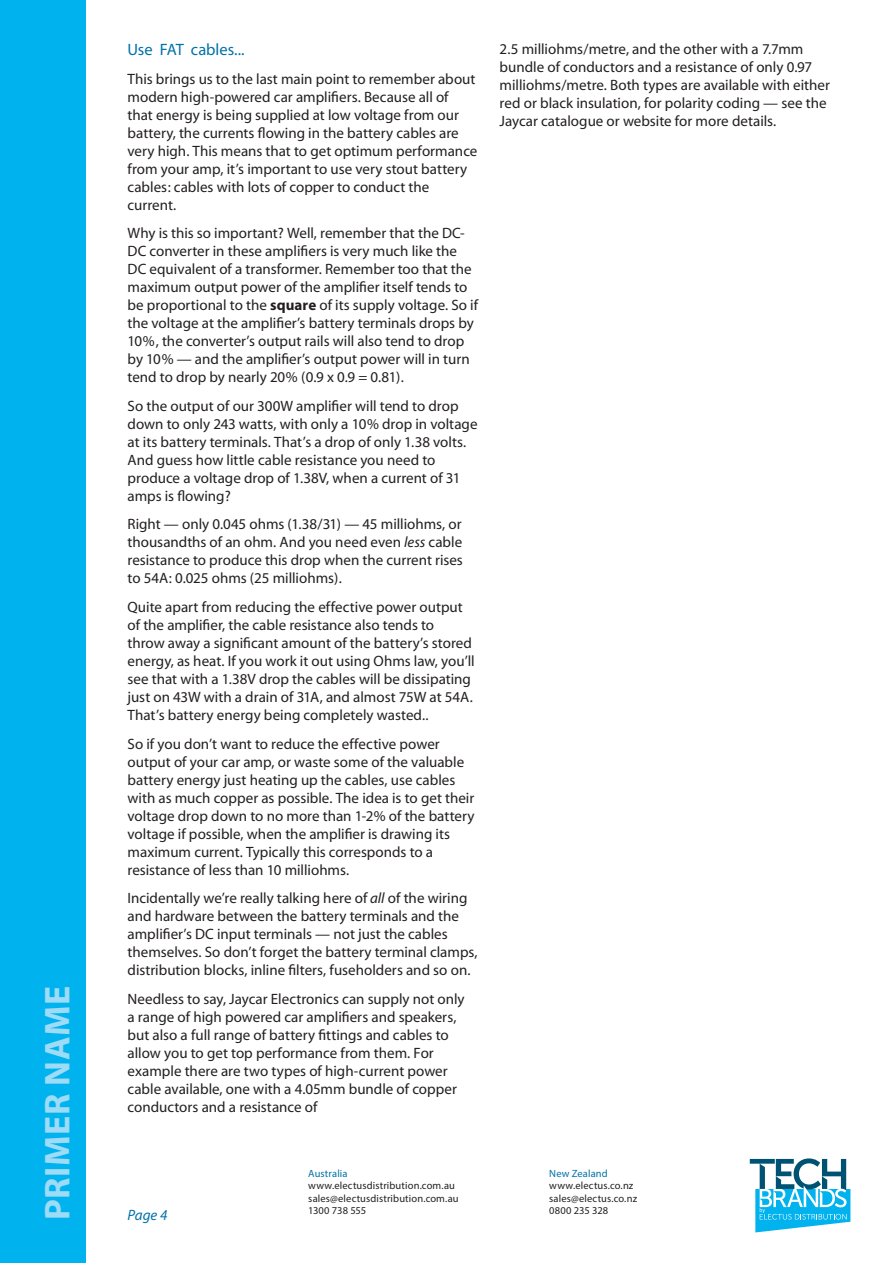
<style>
.page{position:relative;width:893px;height:1263px;background:#fff}
.page>*{position:absolute;margin:0;border:0;box-sizing:border-box;transform-origin:0 0}
.t1{font:700 36px "Myriad Pro";letter-spacing:.02em;color:#9ddbf7}
.t2{font:16.5px "Myriad";letter-spacing:-.005em;color:#0072a7}
.t3{font:15px/18px "Myriad";color:#231f20}
.t4{font:italic 15px "Myriad Pro";color:#0072a7}
.t5{font:10.5px/12.6px "Myriad Pro";letter-spacing:.015em;color:#231f20}
.t6{font:10.5px "Myriad Pro";letter-spacing:.01em;color:#0072a7}
.s1{font-weight:700}
.s2{font-style:italic}
</style>
<div class="page">
<div style="left:0;top:0;width:85px;height:1263px;background:#00b3ee"></div>
<svg style="left:750px;top:1158px;width:100px;height:74px"></svg>
<p class="t1" style="left:34px;top:1220px;width:236px;rotate:-90deg">PRIMER NAME</p>
<p class="t2" style="left:128px;top:41px;width:119px">Use FAT cables...</p>
<p class="t3" style="left:128px;top:70px;width:351px">This brings us to the last main point to remember about modern high-powered car amplifiers. Because all of that energy is being supplied at low voltage from our battery, the currents flowing in the battery cables are very high. This means that to get optimum performance from your amp, it’s important to use very stout battery cables: cables with lots of copper to conduct the current.</p>
<p class="t3" style="left:128px;top:225px;width:352px">Why is this so important? Well, remember that the DC-DC converter in these amplifiers is very much like the DC equivalent of a transformer. Remember too that the maximum output power of the amplifier itself tends to be proportional to the <span class="s1">square</span> of its supply voltage. So if the voltage at the amplifier’s battery terminals drops by 10%, the converter’s output rails will also tend to drop by 10% — and the amplifier’s output power will in turn tend to drop by nearly 20% (0.9 x 0.9 = 0.81).</p>
<p class="t3" style="left:128px;top:397px;width:351px">So the output of our 300W amplifier will tend to drop down to only 243 watts, with only a 10% drop in voltage at its battery terminals. That’s a drop of only 1.38 volts.<br>And guess how little cable resistance you need to produce a voltage drop of 1.38V, when a current of 31 amps is flowing?</p>
<p class="t3" style="left:128px;top:516px;width:337px;text-align:justify">Right — only 0.045 ohms (1.38/31) — 45 milliohms, or thousandths of an ohm. And you need even <span class="s2">less</span> cable resistance to produce this drop when the current rises to 54A: 0.025 ohms (25 milliohms).</p>
<p class="t3" style="left:128px;top:599px;width:349px">Quite apart from reducing the effective power output of the amplifier, the cable resistance also tends to throw away a significant amount of the battery’s stored energy, as heat. If you work it out using Ohms law, you’ll see that with a 1.38V drop the cables will be dissipating just on 43W with a drain of 31A, and almost 75W at 54A.<br>That’s battery energy being completely wasted..</p>
<p class="t3" style="left:128px;top:735px;width:348px">So if you don’t want to reduce the effective power output of your car amp, or waste some of the valuable battery energy just heating up the cables, use cables with as much copper as possible. The idea is to get their voltage drop down to no more than 1-2% of the battery voltage if possible, when the amplifier is drawing its maximum current. Typically this corresponds to a resistance of less than 10 milliohms.</p>
<p class="t3" style="left:128px;top:890px;width:351px">Incidentally we’re really talking here of <span class="s2">all</span> of the wiring and hardware between the battery terminals and the amplifier’s DC input terminals — not just the cables themselves. So don’t forget the battery terminal clamps, distribution blocks, inline filters, fuseholders and so on.</p>
<p class="t3" style="left:128px;top:991px;width:339px">Needless to say, Jaycar Electronics can supply not only a range of high powered car amplifiers and speakers, but also a full range of battery fittings and cables to allow you to get top performance from them. For example there are two types of high-current power cable available, one with a 4.05mm bundle of copper conductors and a resistance of</p>
<p class="t3" style="left:500px;top:40px;width:332px">2.5 milliohms/metre, and the other with a 7.7mm bundle of conductors and a resistance of only 0.97 milliohms/metre. Both types are available with either red or black insulation, for polarity coding — see the Jaycar catalogue or website for more details.</p>
<p class="t4" style="left:128px;top:1206px;width:41px">Page 4</p>
<p class="t6" style="left:308px;top:1166px;width:41px">Australia</p>
<p class="t5" style="left:308px;top:1179px;width:152px">www.electusdistribution.com.au sales@electusdistribution.com.au<br>1300 738 555</p>
<p class="t6" style="left:549px;top:1166px;width:60px">New Zealand</p>
<p class="t5" style="left:549px;top:1179px;width:89px">www.electus.co.nz sales@electus.co.nz<br>0800 235 328</p>
</div>
